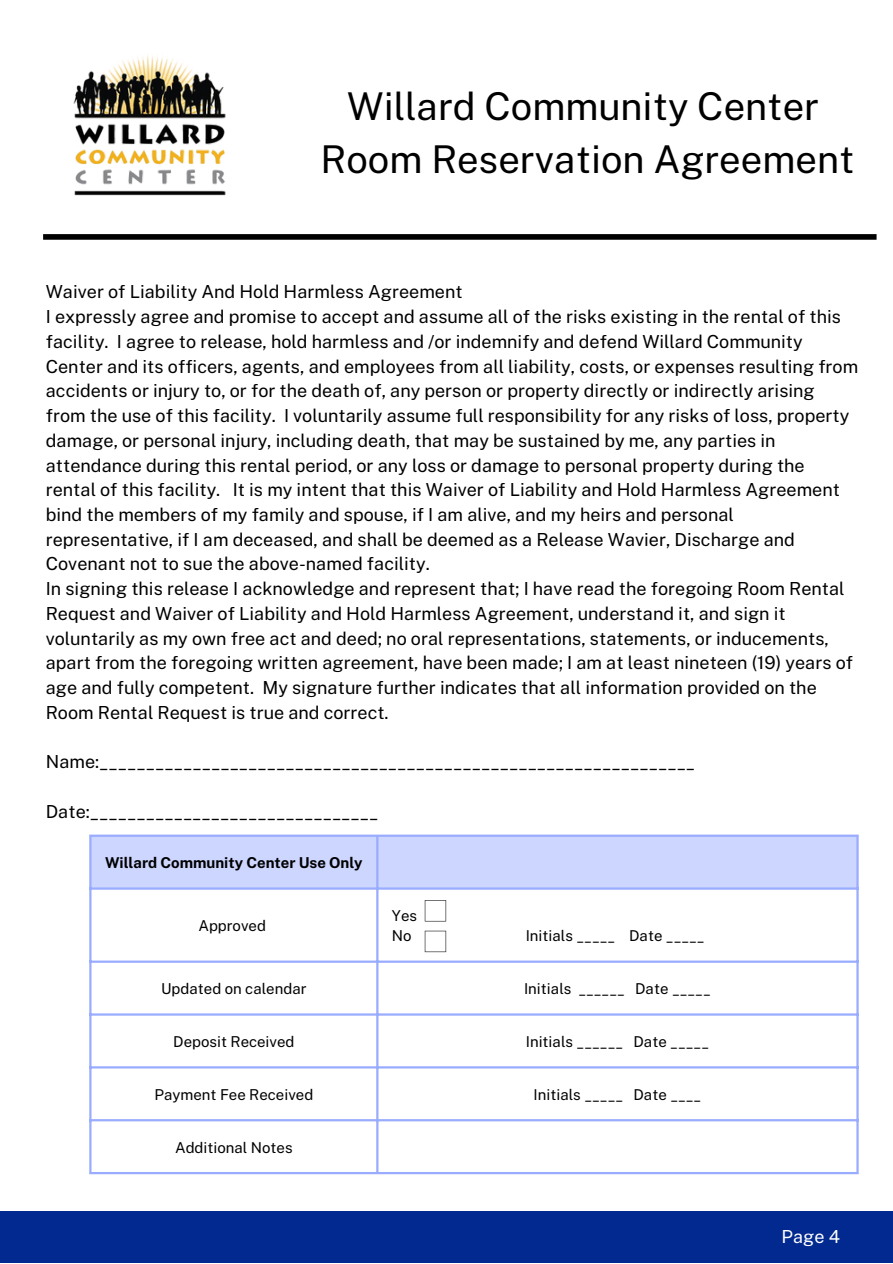
<style>
.page{position:relative;width:893px;height:1264px;background:#fff}
.page>*{position:absolute;margin:0;border:0;box-sizing:border-box;transform-origin:0 0}
.t1{font:38.25px/52.8px "Public Sans";color:#000;text-align:center}
.t2{font:18px/24.8px "Public Sans";color:#000}
.t3{font:18px "Public Sans";color:#fff}
.t4{font:15px/20.2px "Public Sans";color:#000}
.t5{font:700 15px "Public Sans";color:#000}
</style>
<div class="page">
<img style="left:73px;top:55px;width:153px;height:141px">
<div style="left:43px;top:234px;width:833px;height:6px;background:#000"></div>
<div style="left:0;top:1210px;width:892px;height:52px;background:#02298f"></div>
<div style="left:91px;top:836px;width:765px;height:51px;background:#cdd6ff"></div>
<hr style="left:89px;top:836px;width:2px;height:335px;background:#99acff">
<hr style="left:376px;top:836px;width:2px;height:335px;background:#99acff">
<hr style="left:856px;top:836px;width:2px;height:335px;background:#99acff">
<hr style="left:89px;top:834px;width:769px;height:2px;background:#99acff">
<hr style="left:89px;top:887px;width:769px;height:2px;background:#99acff">
<hr style="left:89px;top:960px;width:769px;height:2px;background:#99acff">
<hr style="left:89px;top:1013px;width:769px;height:2px;background:#99acff">
<hr style="left:89px;top:1066px;width:769px;height:2px;background:#99acff">
<hr style="left:89px;top:1119px;width:769px;height:2px;background:#99acff">
<hr style="left:89px;top:1171px;width:769px;height:3px;background:#99acff">
<svg style="left:425px;top:900px;width:21px;height:21px"></svg>
<svg style="left:425px;top:930px;width:21px;height:22px"></svg>
<h1 class="t1" style="left:320px;top:80px;width:535px">Willard Community Center<br>Room Reservation Agreement</h1>
<p class="t2" style="left:46px;top:279px;width:814px">Waiver of Liability And Hold Harmless Agreement<br>I expressly agree and promise to accept and assume all of the risks existing in the rental of this facility. I agree to release, hold harmless and /or indemnify and defend Willard Community Center and its officers, agents, and employees from all liability, costs, or expenses resulting from accidents or injury to, or for the death of, any person or property directly or indirectly arising from the use of this facility. I voluntarily assume full responsibility for any risks of loss, property damage, or personal injury, including death, that may be sustained by me, any parties in attendance during this rental period, or any loss or damage to personal property during the rental of this facility. It is my intent that this Waiver of Liability and Hold Harmless Agreement bind the members of my family and spouse, if I am alive, and my heirs and personal representative, if I am deceased, and shall be deemed as a Release Wavier, Discharge and Covenant not to sue the above-named facility.<br>In signing this release I acknowledge and represent that; I have read the foregoing Room Rental Request and Waiver of Liability and Hold Harmless Agreement, understand it, and sign it voluntarily as my own free act and deed; no oral representations, statements, or inducements, apart from the foregoing written agreement, have been made; I am at least nineteen (19) years of age and fully competent. My signature further indicates that all information provided on the Room Rental Request is true and correct.</p>
<p class="t2" style="left:46px;top:749px;width:651px">Name:________________________________________________________________</p>
<p class="t2" style="left:46px;top:799px;width:334px">Date:_______________________________</p>
<p class="t5" style="left:105px;top:854px;width:259px">Willard Community Center Use Only</p>
<p class="t4" style="left:198px;top:915px;width:69px">Approved</p>
<p class="t4" style="left:392px;top:905px;width:27px">Yes<br>No</p>
<p class="t4" style="left:525px;top:925px;width:180px">Initials _____ Date _____</p>
<p class="t4" style="left:161px;top:978px;width:147px">Updated on calendar</p>
<p class="t4" style="left:524px;top:978px;width:188px">Initials ______ Date _____</p>
<p class="t4" style="left:173px;top:1031px;width:123px">Deposit Received</p>
<p class="t4" style="left:525px;top:1031px;width:185px">Initials ______ Date _____</p>
<p class="t4" style="left:154px;top:1084px;width:160px">Payment Fee Received</p>
<p class="t4" style="left:533px;top:1084px;width:169px">Initials _____ Date ____</p>
<p class="t4" style="left:175px;top:1137px;width:119px">Additional Notes</p>
<p class="t3" style="left:781px;top:1225px;width:60px">Page 4</p>
</div>
